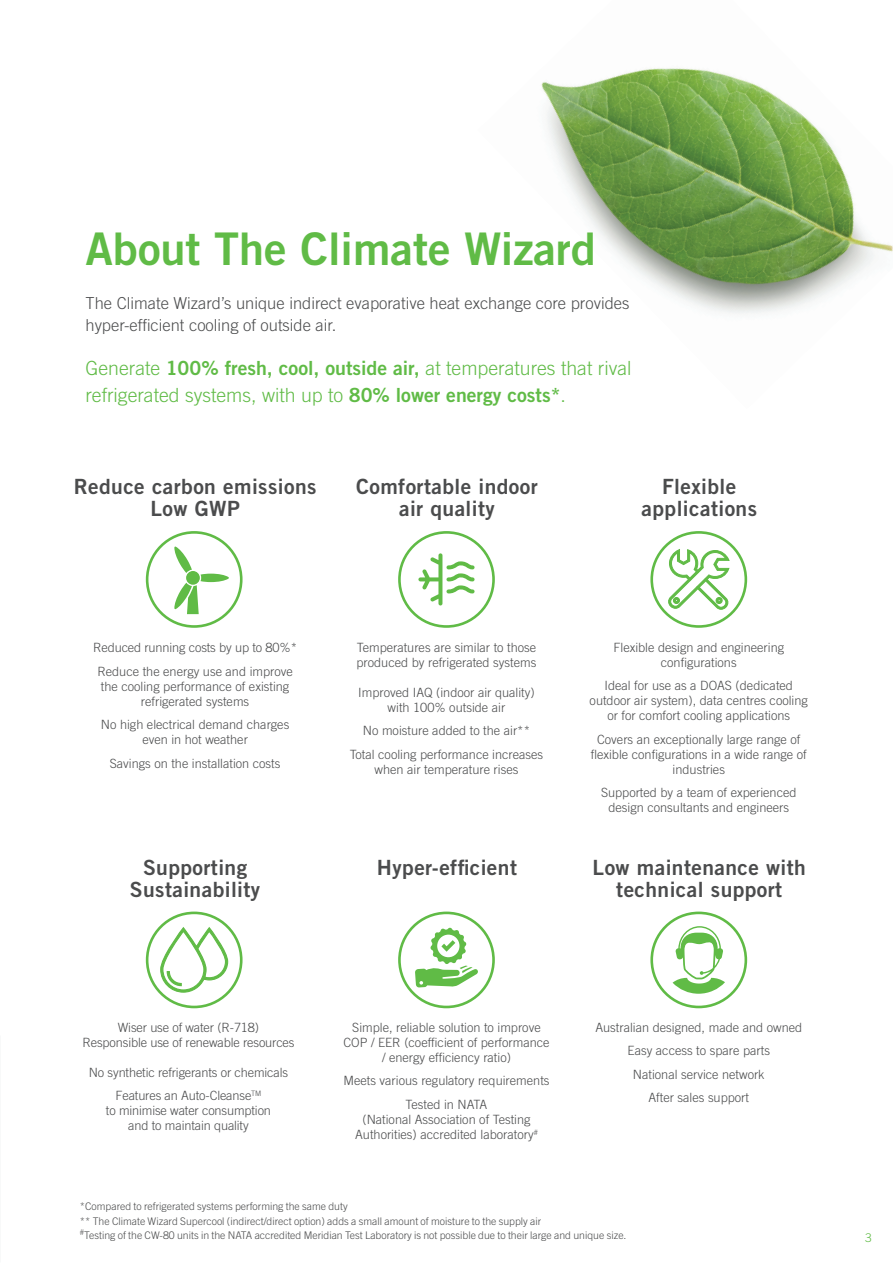
<style>
.page{position:relative;width:893px;height:1263px;background:#fff}
.page>*{position:absolute;margin:0;border:0;box-sizing:border-box;transform-origin:0 0}
.t1{font:45px "Trade Gothic LT Std Bd 2";color:#60bb46}
.t2{font:21px/21.8px "Trade Gothic LT Std Bd 2";letter-spacing:.02em;color:#4b4c4d;text-align:center}
.t3{font:300 19.5px/27px "Trade Gothic LT Std";color:#60bb46}
.t4{font:300 16.5px/22.5px "Trade Gothic LT Std";color:#4b4c4d}
.t5{font:300 12.75px/15px "Trade Gothic LT Std";color:#4b4c4d;text-align:center}
.t6{font:300 12px "Trade Gothic LT Std";color:#60bb46}
.t7{font:300 10.5px/14.7px "Trade Gothic LT Std";color:#4b4c4d}
.s1{font-family:"Trade Gothic LT Std Bd 2";font-weight:400}
</style>
<div class="page">
<img style="left:541px;top:68px;width:352px;height:246px">
<div style="left:146px;top:531px;width:97px;height:97px;border:3px solid #60bb46;border-radius:50%"></div>
<div style="left:146px;top:911px;width:97px;height:97px;border:3px solid #60bb46;border-radius:50%"></div>
<div style="left:398px;top:911px;width:97px;height:97px;border:3px solid #60bb46;border-radius:50%"></div>
<div style="left:650px;top:911px;width:97px;height:97px;border:3px solid #60bb46;border-radius:50%"></div>
<div style="left:398px;top:531px;width:97px;height:97px;border:3px solid #60bb46;border-radius:50%"></div>
<div style="left:650px;top:531px;width:97px;height:97px;border:3px solid #60bb46;border-radius:50%"></div>
<svg style="left:418px;top:553px;width:57px;height:52px"></svg>
<svg style="left:668px;top:549px;width:62px;height:61px"></svg>
<svg style="left:415px;top:927px;width:63px;height:60px"></svg>
<svg style="left:673px;top:926px;width:52px;height:68px"></svg>
<svg style="left:160px;top:926px;width:69px;height:67px"></svg>
<svg style="left:174px;top:546px;width:55px;height:68px"></svg>
<h1 class="t1" style="left:85px;top:221px;width:512px">About The Climate Wizard</h1>
<p class="t4" style="left:85px;top:291px;width:545px">The Climate Wizard’s unique indirect evaporative heat exchange core provides hyper-efficient cooling of outside air.</p>
<h3 class="t3" style="left:85px;top:354px;width:547px">Generate <span class="s1">100% fresh, cool, outside air,</span> at temperatures that rival refrigerated systems, with up to <span class="s1">80% lower energy costs*</span>.</h3>
<h2 class="t2" style="left:74px;top:476px;width:244px">Reduce carbon emissions<br>Low GWP</h2>
<h2 class="t2" style="left:356px;top:476px;width:183px">Comfortable indoor air quality</h2>
<h2 class="t2" style="left:641px;top:476px;width:117px">Flexible applications</h2>
<p class="t5" style="left:93px;top:635px;width:205px;line-height:23.5px">Reduced running costs by up to 80%*<br>Reduce the energy use and improve</p>
<p class="t5" style="left:101px;top:678px;width:190px">the cooling performance of existing refrigerated systems</p>
<p class="t5" style="left:101px;top:717px;width:190px">No high electrical demand charges even in hot weather</p>
<p class="t5" style="left:110px;top:755px;width:172px">Savings on the installation costs</p>
<h2 class="t2" style="left:130px;top:856px;width:132px">Supporting<br>Sustainability</h2>
<p class="t5" style="left:356px;top:640px;width:181px;text-align:left">Temperatures are similar to those produced by refrigerated systems</p>
<p class="t5" style="left:358px;top:685px;width:178px">Improved IAQ (indoor air quality) with 100% outside air</p>
<p class="t5" style="left:350px;top:719px;width:195px;line-height:23.5px">No moisture added to the air**<br>Total cooling performance increases</p>
<p class="t5" style="left:375px;top:762px;width:145px">when air temperature rises</p>
<h2 class="t2" style="left:377px;top:856px;width:142px">Hyper-efficient</h2>
<p class="t5" style="left:613px;top:640px;width:172px">Flexible design and engineering configurations</p>
<p class="t5" style="left:590px;top:678px;width:220px">Ideal for use as a DOAS (dedicated outdoor air system), data centres cooling or for comfort cooling applications</p>
<p class="t5" style="left:591px;top:732px;width:218px">Covers an exceptionally large range of flexible configurations in a wide range of industries</p>
<p class="t5" style="left:601px;top:785px;width:197px">Supported by a team of experienced design consultants and engineers</p>
<h2 class="t2" style="left:593px;top:856px;width:215px">Low maintenance with technical support</h2>
<p class="t5" style="left:82px;top:1020px;width:214px">Wiser use of water (R-718)<br>Responsible use of renewable resources</p>
<p class="t5" style="left:89px;top:1060px;width:201px;line-height:23.5px">No synthetic refrigerants or chemicals<br>Features an Auto-Cleanse<sup>TM</sup></p>
<p class="t5" style="left:106px;top:1103px;width:167px">to minimise water consumption and to maintain quality</p>
<p class="t5" style="left:343px;top:1020px;width:208px">Simple, reliable solution to improve<br>COP / EER (coefficient of performance / energy efficiency ratio)</p>
<p class="t5" style="left:343px;top:1069px;width:208px;line-height:23.5px">Meets various regulatory requirements<br>Tested in NATA</p>
<p class="t5" style="left:355px;top:1112px;width:184px">(National Association of Testing<br>Authorities) accredited laboratory<sup>#</sup></p>
<p class="t5" style="left:595px;top:1015px;width:208px;line-height:23.5px">Australian designed, made and owned<br>Easy access to spare parts<br>National service network<br>After sales support</p>
<p class="t7" style="left:80px;top:1199px;width:548px">*Compared to refrigerated systems performing the same duty<br>** The Climate Wizard Supercool (indirect/direct option) adds a small amount of moisture to the supply air<br><sup>#</sup>Testing of the CW-80 units in the NATA accredited Meridian Test Laboratory is not possible due to their large and unique size.</p>
<p class="t6" style="left:865px;top:1230px;width:8px">3</p>
</div>
